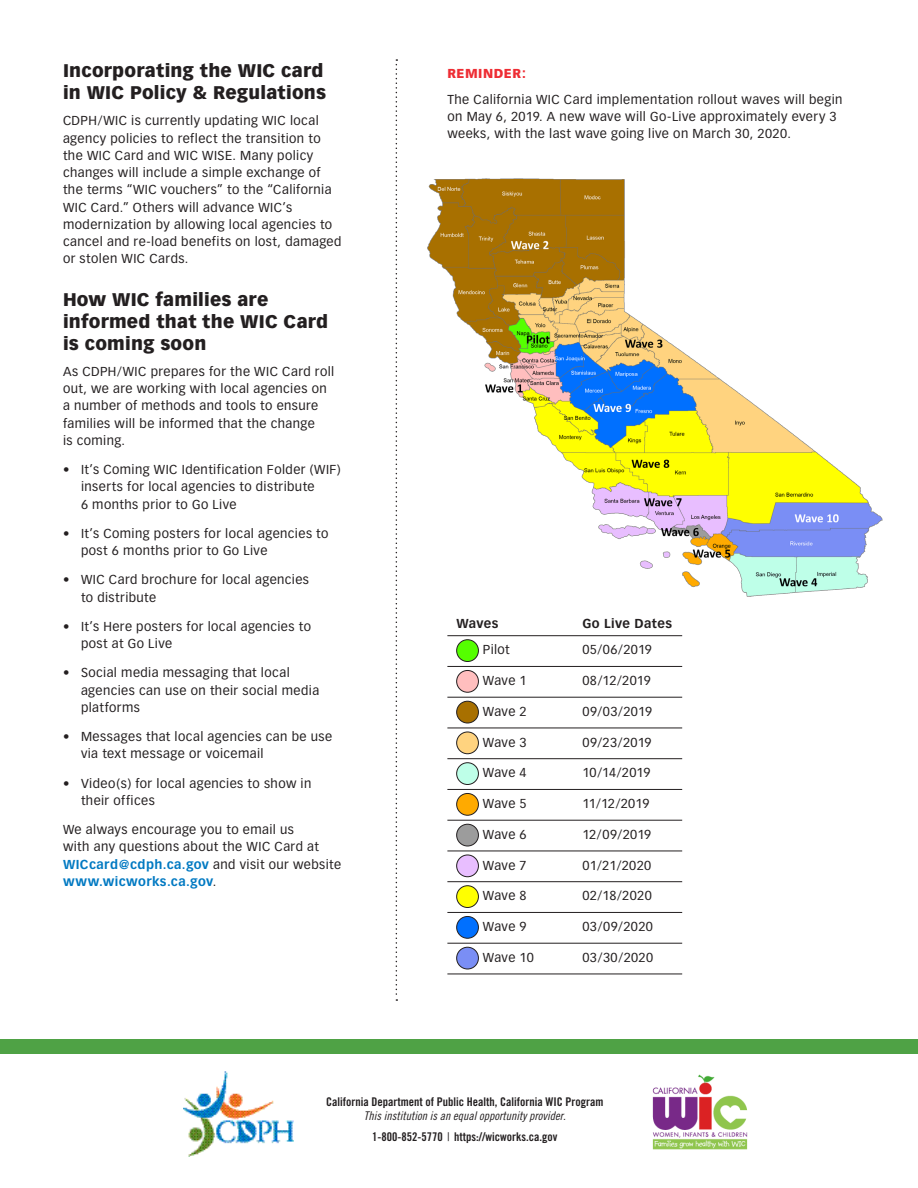
<style>
.page{position:relative;width:918px;height:1188px;background:#fff}
.page>*{position:absolute;margin:0;border:0;box-sizing:border-box;transform-origin:0 0}
.t1{font:900 18px/21.8px "Vectora LH";letter-spacing:.015em;color:#231f20}
.t2{font:12.75px/17.2px "Vectora LH";letter-spacing:.035em;color:#231f20}
.t3{font:700 12.75px "Vectora LH";letter-spacing:.035em;color:#231f20}
.t4{font:12px/14.4px "Trade Gothic Bold Cond Twenty";color:#231f20;text-align:center}
.s1{font-weight:700;color:#0079c2}
.s2{font-weight:900;color:#ee2d34}
.s3{font-family:"Trade Gothic Cond Eighteen Obl"}
.s4{font-family:"Trade Gothic Cond Eighteen"}
</style>
<div class="page">
<div style="left:0;top:1039px;width:918px;height:15px;background:#4fa245"></div>
<svg style="left:396px;top:59px;width:1px;height:942px"></svg>
<img style="left:427px;top:178px;width:456px;height:419px">
<hr style="left:447px;top:635px;width:235px;height:1px;background:#231f20">
<hr style="left:447px;top:666px;width:235px;height:1px;background:#231f20">
<hr style="left:447px;top:697px;width:235px;height:1px;background:#231f20">
<hr style="left:447px;top:728px;width:235px;height:1px;background:#231f20">
<hr style="left:447px;top:758px;width:235px;height:1px;background:#231f20">
<hr style="left:447px;top:789px;width:235px;height:1px;background:#231f20">
<hr style="left:447px;top:820px;width:235px;height:1px;background:#231f20">
<hr style="left:447px;top:851px;width:235px;height:1px;background:#231f20">
<hr style="left:447px;top:881px;width:235px;height:1px;background:#231f20">
<hr style="left:447px;top:912px;width:235px;height:1px;background:#231f20">
<hr style="left:447px;top:943px;width:235px;height:1px;background:#231f20">
<hr style="left:447px;top:974px;width:235px;height:1px;background:#231f20">
<div style="left:457px;top:640px;width:21px;height:22px;background:#5f0;border-radius:50%"></div>
<div style="left:456px;top:639px;width:23px;height:23px;border:1px solid #231f20;border-radius:50%"></div>
<div style="left:457px;top:670px;width:21px;height:22px;background:#ffbebe;border-radius:50%"></div>
<div style="left:456px;top:670px;width:23px;height:23px;border:1px solid #231f20;border-radius:50%"></div>
<div style="left:457px;top:701px;width:21px;height:22px;background:#a87000;border-radius:50%"></div>
<div style="left:456px;top:701px;width:23px;height:22px;border:1px solid #231f20;border-radius:50%"></div>
<div style="left:457px;top:732px;width:21px;height:22px;background:#ffd37f;border-radius:50%"></div>
<div style="left:456px;top:732px;width:23px;height:22px;border:1px solid #231f20;border-radius:50%"></div>
<div style="left:457px;top:763px;width:21px;height:22px;background:#beffe8;border-radius:50%"></div>
<div style="left:456px;top:762px;width:23px;height:23px;border:1px solid #231f20;border-radius:50%"></div>
<div style="left:457px;top:793px;width:21px;height:22px;background:#fa0;border-radius:50%"></div>
<div style="left:456px;top:793px;width:23px;height:23px;border:1px solid #231f20;border-radius:50%"></div>
<div style="left:457px;top:824px;width:21px;height:22px;background:#9c9c9c;border-radius:50%"></div>
<div style="left:456px;top:824px;width:23px;height:22px;border:1px solid #231f20;border-radius:50%"></div>
<div style="left:457px;top:855px;width:21px;height:22px;background:#e8beff;border-radius:50%"></div>
<div style="left:456px;top:855px;width:23px;height:22px;border:1px solid #231f20;border-radius:50%"></div>
<div style="left:457px;top:886px;width:21px;height:22px;background:#ff0;border-radius:50%"></div>
<div style="left:456px;top:885px;width:23px;height:23px;border:1px solid #231f20;border-radius:50%"></div>
<div style="left:457px;top:916px;width:21px;height:22px;background:#0070ff;border-radius:50%"></div>
<div style="left:456px;top:916px;width:23px;height:23px;border:1px solid #231f20;border-radius:50%"></div>
<div style="left:457px;top:947px;width:21px;height:22px;background:#7a8ef5;border-radius:50%"></div>
<div style="left:456px;top:947px;width:23px;height:22px;border:1px solid #231f20;border-radius:50%"></div>
<img style="left:183px;top:1072px;width:110px;height:84px">
<img style="left:652px;top:1074px;width:96px;height:76px">
<p class="t1" style="left:63px;top:60px;width:265px">Incorporating the WIC card in WIC Policy &amp; Regulations</p>
<p class="t2" style="left:63px;top:112px;width:280px">CDPH/WIC is currently updating WIC local agency policies to reflect the transition to the WIC Card and WIC WISE. Many policy changes will include a simple exchange of the terms “WIC vouchers” to the “California WIC Card.” Others will advance WIC’s modernization by allowing local agencies to cancel and re-load benefits on lost, damaged or stolen WIC Cards.</p>
<p class="t1" style="left:63px;top:289px;width:267px">How WIC families are informed that the WIC Card is coming soon</p>
<p class="t2" style="left:63px;top:363px;width:273px">As CDPH/WIC prepares for the WIC Card roll out, we are working with local agencies on a number of methods and tools to ensure families will be informed that the change<br>is coming.</p>
<p class="t2" style="left:81px;top:461px;width:261px;text-indent:-18px">• It’s Coming WIC Identification Folder (WIF) inserts for local agencies to distribute<br>6 months prior to Go Live</p>
<p class="t2" style="left:81px;top:525px;width:249px;text-indent:-18px">• It’s Coming posters for local agencies to post 6 months prior to Go Live</p>
<p class="t2" style="left:81px;top:571px;width:230px;text-indent:-18px">• WIC Card brochure for local agencies to distribute</p>
<p class="t2" style="left:81px;top:618px;width:232px;text-indent:-18px">• It’s Here posters for local agencies to post at Go Live</p>
<p class="t2" style="left:81px;top:664px;width:240px;text-indent:-18px">• Social media messaging that local agencies can use on their social media platforms</p>
<p class="t2" style="left:81px;top:728px;width:253px;text-indent:-18px">• Messages that local agencies can be use via text message or voicemail</p>
<p class="t2" style="left:81px;top:775px;width:232px;text-indent:-18px">• Video(s) for local agencies to show in their offices</p>
<p class="t2" style="left:63px;top:821px;width:280px">We always encourage you to email us<br>with any questions about the WIC Card at <span class="s1">WICcard@cdph.ca.gov</span> and visit our website <span class="s1">www.wicworks.ca.gov</span>.</p>
<p class="t2" style="left:447px;top:60px;width:397px;line-height:26.2px"><span class="s2">REMINDER:<br></span>The California WIC Card implementation rollout waves will begin</p>
<p class="t2" style="left:447px;top:108px;width:391px">on May 6, 2019. A new wave will Go-Live approximately every 3 weeks, with the last wave going live on March 30, 2020.</p>
<p class="t3" style="left:456px;top:616px;width:44px">Waves</p>
<p class="t3" style="left:582px;top:616px;width:91px">Go Live Dates</p>
<p class="t2" style="left:483px;top:641px;width:28px">Pilot</p>
<p class="t2" style="left:582px;top:641px;width:71px">05/06/2019</p>
<p class="t2" style="left:483px;top:672px;width:45px">Wave 1</p>
<p class="t2" style="left:582px;top:672px;width:70px">08/12/2019</p>
<p class="t2" style="left:483px;top:703px;width:45px">Wave 2</p>
<p class="t2" style="left:582px;top:703px;width:71px">09/03/2019</p>
<p class="t2" style="left:483px;top:733px;width:45px">Wave 3</p>
<p class="t2" style="left:582px;top:733px;width:71px">09/23/2019</p>
<p class="t2" style="left:483px;top:764px;width:45px">Wave 4</p>
<p class="t2" style="left:582px;top:764px;width:70px">10/14/2019</p>
<p class="t2" style="left:483px;top:795px;width:45px">Wave 5</p>
<p class="t2" style="left:582px;top:795px;width:69px">11/12/2019</p>
<p class="t2" style="left:483px;top:826px;width:45px">Wave 6</p>
<p class="t2" style="left:582px;top:826px;width:70px">12/09/2019</p>
<p class="t2" style="left:483px;top:856px;width:45px">Wave 7</p>
<p class="t2" style="left:582px;top:856px;width:70px">01/21/2020</p>
<p class="t2" style="left:483px;top:887px;width:45px">Wave 8</p>
<p class="t2" style="left:582px;top:887px;width:71px">02/18/2020</p>
<p class="t2" style="left:483px;top:918px;width:45px">Wave 9</p>
<p class="t2" style="left:582px;top:918px;width:72px">03/09/2020</p>
<p class="t2" style="left:483px;top:949px;width:52px">Wave 10</p>
<p class="t2" style="left:582px;top:949px;width:72px">03/30/2020</p>
<p class="t4" style="left:326px;top:1094px;width:279px">California Department of Public Health, California WIC Program<br><span class="s3">This institution is an equal opportunity provider.</span></p>
<p class="t4" style="left:372px;top:1129px;width:187px">1-800-852-5770 <span class="s4">|</span> https://wicworks.ca.gov</p>
</div>
